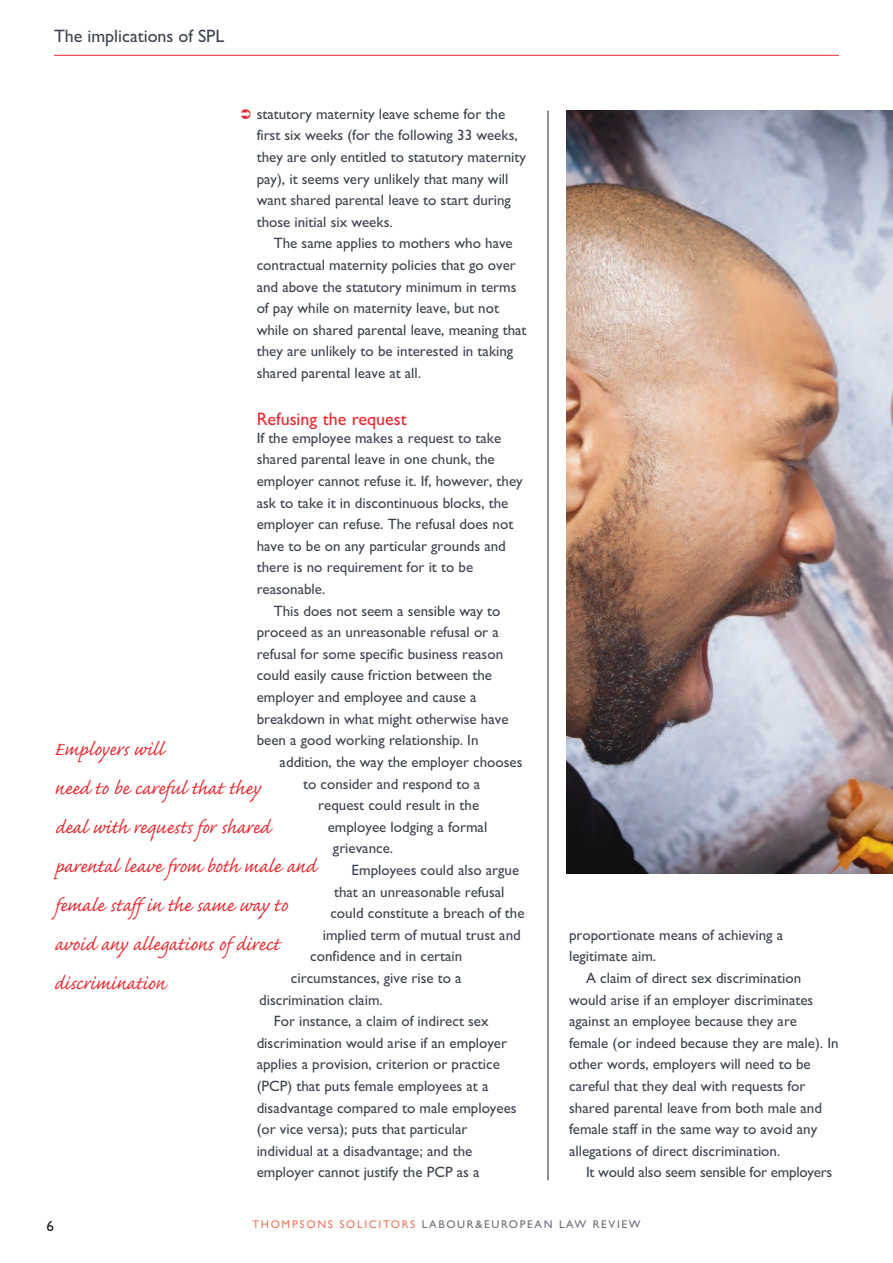
<style>
.page{position:relative;width:893px;height:1263px;background:#fff}
.page>*{position:absolute;margin:0;border:0;box-sizing:border-box;transform-origin:0 0}
.t1{font:24px/39px "Caflisch Script Pro";color:#e9282d}
.t2{font:18px "Gill Sans";color:#3e444f}
.t3{font:18px "Gill Sans";color:#e9282d}
.t4{font:15px/21.6px "M Gill Sans";color:#3e444f}
.t5{font:15px "Gill Sans";color:#231f20}
.t6{font:11.25px "Gill Sans";letter-spacing:.15em;color:#686e78}
.s1{color:#ef745c}
</style>
<div class="page">
<hr style="left:54px;top:55px;width:785px;height:1px;background:#e9282d">
<hr style="left:548px;top:111px;width:1px;height:1069px;background:#231f20">
<img style="left:567px;top:111px;width:326px;height:762px">
<p class="t2" style="left:54px;top:25px;width:172px">The implications of SPL</p>
<p class="t4" style="left:257px;top:105px;width:271px">statutory maternity leave scheme for the first six weeks (for the following 33 weeks, they are only entitled to statutory maternity pay), it seems very unlikely that many will want shared parental leave to start during those initial six weeks.</p>
<p class="t4" style="left:257px;top:234px;width:271px;text-indent:17px">The same applies to mothers who have contractual maternity policies that go over and above the statutory minimum in terms of pay while on maternity leave, but not while on shared parental leave, meaning that they are unlikely to be interested in taking shared parental leave at all.</p>
<p class="t3" style="left:257px;top:409px;width:152px">Refusing the request</p>
<p class="t4" style="left:257px;top:429px;width:268px">If the employee makes a request to take shared parental leave in one chunk, the employer cannot refuse it. If, however, they ask to take it in discontinuous blocks, the employer can refuse. The refusal does not have to be on any particular grounds and there is no requirement for it to be reasonable.</p>
<p class="t4" style="left:257px;top:601px;width:253px;text-indent:17px">This does not seem a sensible way to proceed as an unreasonable refusal or a refusal for some specific business reason could easily cause friction between the employer and employee and cause a breakdown in what might otherwise have been a good working relationship. In</p>
<p class="t4" style="left:280px;top:753px;width:244px">addition, the way the employer chooses</p>
<p class="t4" style="left:303px;top:774px;width:179px">to consider and respond to a</p>
<p class="t4" style="left:318px;top:796px;width:162px">request could result in the</p>
<p class="t4" style="left:328px;top:817px;width:161px">employee lodging a formal</p>
<p class="t4" style="left:333px;top:839px;width:62px">grievance.</p>
<p class="t4" style="left:352px;top:861px;width:169px">Employees could also argue</p>
<p class="t4" style="left:334px;top:882px;width:172px">that an unreasonable refusal</p>
<p class="t4" style="left:330px;top:904px;width:196px">could constitute a breach of the</p>
<p class="t4" style="left:323px;top:925px;width:200px">implied term of mutual trust and</p>
<p class="t4" style="left:310px;top:947px;width:154px">confidence and in certain</p>
<p class="t4" style="left:291px;top:969px;width:172px">circumstances, give rise to a</p>
<p class="t4" style="left:259px;top:990px;width:125px">discrimination claim.</p>
<p class="t4" style="left:274px;top:1012px;width:216px">For instance, a claim of indirect sex</p>
<p class="t4" style="left:257px;top:1033px;width:252px">discrimination would arise if an employer</p>
<p class="t4" style="left:257px;top:1055px;width:245px">applies a provision, criterion or practice</p>
<p class="t4" style="left:257px;top:1077px;width:233px">(PCP) that puts female employees at a</p>
<p class="t4" style="left:257px;top:1098px;width:261px">disadvantage compared to male employees</p>
<p class="t4" style="left:257px;top:1120px;width:212px">(or vice versa); puts that particular</p>
<p class="t4" style="left:257px;top:1141px;width:217px">individual at a disadvantage; and the</p>
<p class="t4" style="left:257px;top:1163px;width:224px">employer cannot justify the PCP as a</p>
<h1 class="t1" style="left:54px;top:727px;width:263px">Employers will<br>need to be careful that they<br>deal with requests for shared parental leave from both male and female staff in the same way to avoid any allegations of direct discrimination</h1>
<p class="t4" style="left:569px;top:925px;width:216px">proportionate means of achieving a legitimate aim.</p>
<p class="t4" style="left:569px;top:969px;width:271px;text-indent:17px">A claim of direct sex discrimination would arise if an employer discriminates against an employee because they are female (or indeed because they are male). In other words, employers will need to be careful that they deal with requests for shared parental leave from both male and female staff in the same way to avoid any allegations of direct discrimination.</p>
<p class="t4" style="left:586px;top:1163px;width:248px">It would also seem sensible for employers</p>
<p class="t5" style="left:46px;top:1217px;width:9px">6</p>
<p class="t6" style="left:252px;top:1217px;width:390px"><span class="s1">THOMPSONS SOLICITORS</span> LABOUR&amp;EUROPEAN LAW REVIEW</p>
</div>
